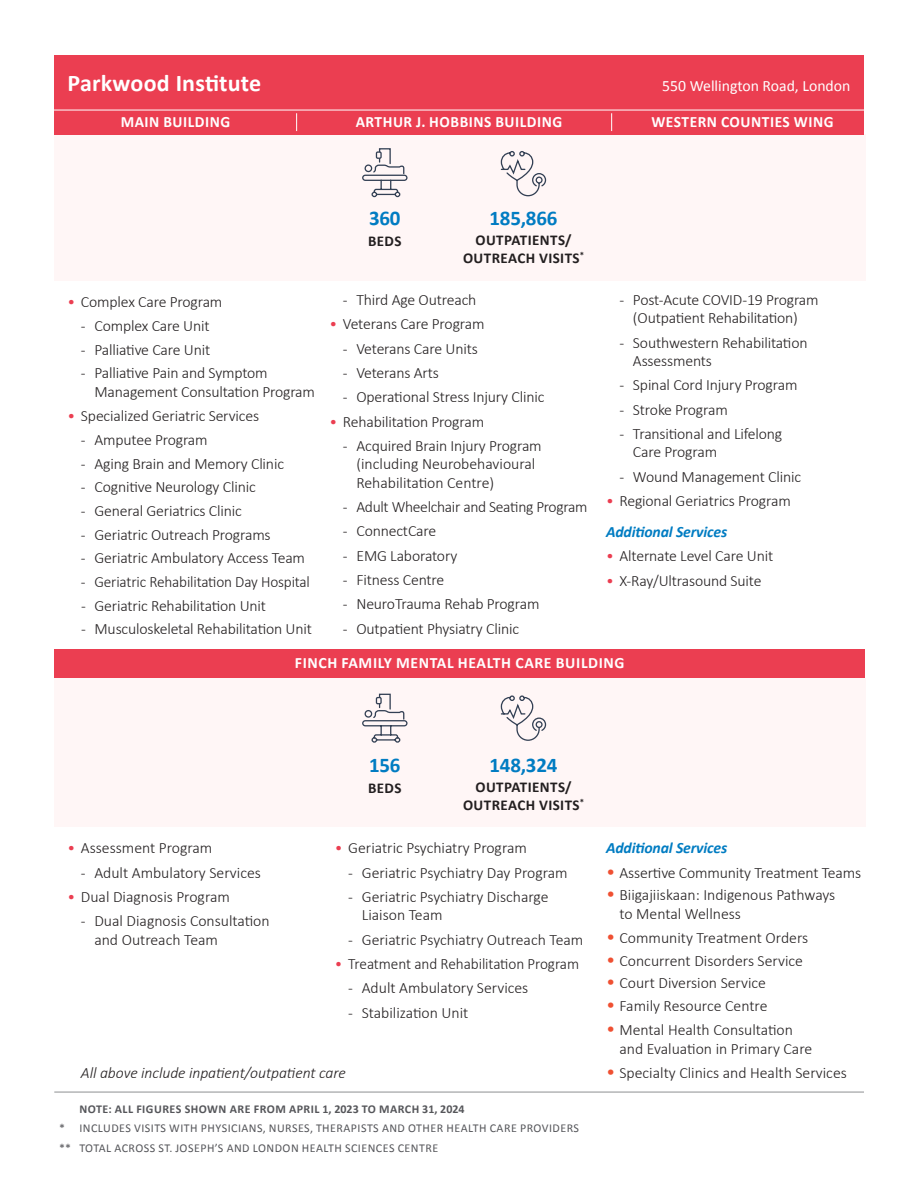
<style>
.page{position:relative;width:918px;height:1188px;background:#fff}
.page>*{position:absolute;margin:0;border:0;box-sizing:border-box;transform-origin:0 0}
.t1{font:700 24px "Calibri";letter-spacing:.005em;color:#fff}
.t2{font:700 21px "Calibri";letter-spacing:-.01em;color:#007cc2}
.t3{font:300 15.75px/18.5px "Calibri";letter-spacing:-.01em;color:#231f20}
.t4{font:700 15.75px "Calibri";letter-spacing:.035em;color:#fff}
.t5{font:italic 300 15.75px "Calibri";color:#231f20}
.t6{font:italic 700 15.75px "Calibri";color:#007cc2}
.t7{font:15.75px "Calibri";color:#fff}
.t8{font:700 15px/18px "Calibri";letter-spacing:.03em;color:#231f20;text-align:center}
.t9{font:12px "Calibri";letter-spacing:.04em;color:#55565a}
.t10{font:700 12px "Calibri";letter-spacing:.04em;color:#55565a}
.s1{color:#eb3e51}
.s2{font-size:18.75px;color:#ef5032}
</style>
<div class="page">
<hr style="left:54px;top:1092px;width:810px;height:1px;background:#8d8f92">
<div style="left:54px;top:134px;width:811px;height:146px;background:#fff6f6"></div>
<div style="left:54px;top:56px;width:810px;height:54px;background:#eb3e51"></div>
<svg style="left:362px;top:148px;width:46px;height:50px"></svg>
<svg style="left:500px;top:151px;width:47px;height:46px"></svg>
<div style="left:54px;top:110px;width:810px;height:24px;background:#eb3e51"></div>
<svg style="left:296px;top:113px;width:1px;height:18px"></svg>
<svg style="left:611px;top:113px;width:1px;height:18px"></svg>
<div style="left:54px;top:678px;width:811px;height:148px;background:#fff6f6"></div>
<div style="left:54px;top:649px;width:811px;height:29px;background:#eb3e51"></div>
<svg style="left:362px;top:693px;width:46px;height:50px"></svg>
<svg style="left:500px;top:695px;width:47px;height:46px"></svg>
<div style="left:376px;top:697px;width:6px;height:7px;border:1px solid #334054"></div>
<div style="left:376px;top:151px;width:6px;height:8px;border:1px solid #334054"></div>
<hr style="left:54px;top:110px;width:811px;height:1px;background:#fff">
<h2 class="t1" style="left:68px;top:66px;width:195px">Parkwood Institute</h2>
<p class="t7" style="left:662px;top:75px;width:190px">550 Wellington Road, London</p>
<p class="t4" style="left:121px;top:110px;width:111px">MAIN BUILDING</p>
<p class="t4" style="left:356px;top:110px;width:208px">ARTHUR J. HOBBINS BUILDING</p>
<p class="t4" style="left:651px;top:110px;width:184px">WESTERN COUNTIES WING</p>
<p class="t3" style="left:68px;top:292px;width:156px"><span class="s1">•</span> Complex Care Program</p>
<p class="t3" style="left:81px;top:316px;width:130px">- Complex Care Unit</p>
<p class="t3" style="left:81px;top:340px;width:131px">- Palliative Care Unit</p>
<p class="t3" style="left:94px;top:364px;width:222px;text-indent:-13px">- Palliative Pain and Symptom<br>Management Consultation Program</p>
<p class="t3" style="left:68px;top:406px;width:193px"><span class="s1">•</span> Specialized Geriatric Services</p>
<p class="t3" style="left:81px;top:430px;width:128px">- Amputee Program</p>
<p class="t3" style="left:81px;top:454px;width:205px">- Aging Brain and Memory Clinic</p>
<p class="t3" style="left:81px;top:478px;width:176px">- Cognitive Neurology Clinic</p>
<p class="t3" style="left:81px;top:501px;width:162px">- General Geriatrics Clinic</p>
<p class="t3" style="left:81px;top:525px;width:191px">- Geriatric Outreach Programs</p>
<p class="t3" style="left:81px;top:549px;width:226px">- Geriatric Ambulatory Access Team</p>
<p class="t3" style="left:81px;top:572px;width:231px">- Geriatric Rehabilitation Day Hospital</p>
<p class="t3" style="left:81px;top:596px;width:187px">- Geriatric Rehabilitation Unit</p>
<p class="t3" style="left:81px;top:620px;width:232px">- Musculoskeletal Rehabilitation Unit</p>
<p class="t2" style="left:369px;top:204px;width:33px">360</p>
<p class="t8" style="left:368px;top:232px;width:35px">BEDS</p>
<p class="t2" style="left:490px;top:204px;width:69px">185,866</p>
<p class="t8" style="left:463px;top:231px;width:123px">OUTPATIENTS/<br>OUTREACH VISITS<sup>*</sup></p>
<p class="t3" style="left:343px;top:290px;width:135px">- Third Age Outreach</p>
<p class="t3" style="left:329px;top:315px;width:157px"><span class="s1">•</span> Veterans Care Program</p>
<p class="t3" style="left:343px;top:339px;width:136px">- Veterans Care Units</p>
<p class="t3" style="left:343px;top:363px;width:98px">- Veterans Arts</p>
<p class="t3" style="left:343px;top:388px;width:203px">- Operational Stress Injury Clinic</p>
<p class="t3" style="left:329px;top:412px;width:156px"><span class="s1">•</span> Rehabilitation Program</p>
<p class="t3" style="left:356px;top:436px;width:187px;text-indent:-13px">- Acquired Brain Injury Program (including Neurobehavioural<br>Rehabilitation Centre)</p>
<p class="t3" style="left:343px;top:497px;width:246px">- Adult Wheelchair and Seating Program</p>
<p class="t3" style="left:343px;top:522px;width:95px">- ConnectCare</p>
<p class="t3" style="left:343px;top:546px;width:116px">- EMG Laboratory</p>
<p class="t3" style="left:343px;top:570px;width:103px">- Fitness Centre</p>
<p class="t3" style="left:343px;top:595px;width:198px">- NeuroTrauma Rehab Program</p>
<p class="t3" style="left:343px;top:619px;width:178px">- Outpatient Physiatry Clinic</p>
<p class="t3" style="left:619px;top:290px;width:201px;text-align:center">- Post-Acute COVID-19 Program (Outpatient Rehabilitation)</p>
<p class="t3" style="left:633px;top:333px;width:176px;text-indent:-13px">- Southwestern Rehabilitation<br>Assessments</p>
<p class="t3" style="left:619px;top:376px;width:179px">- Spinal Cord Injury Program</p>
<p class="t3" style="left:619px;top:400px;width:110px">- Stroke Program</p>
<p class="t3" style="left:633px;top:424px;width:151px;text-indent:-13px">- Transitional and Lifelong<br>Care Program</p>
<p class="t3" style="left:619px;top:467px;width:183px">- Wound Management Clinic</p>
<p class="t3" style="left:606px;top:491px;width:186px"><span class="s1">•</span> Regional Geriatrics Program</p>
<h3 class="t6" style="left:606px;top:521px;width:123px">Additional Services</h3>
<p class="t3" style="left:606px;top:547px;width:169px"><span class="s1">•</span> Alternate Level Care Unit</p>
<p class="t3" style="left:606px;top:571px;width:157px"><span class="s1">•</span> X-Ray/Ultrasound Suite</p>
<h3 class="t4" style="left:295px;top:652px;width:331px">FINCH FAMILY MENTAL HEALTH CARE BUILDING</h3>
<p class="t3" style="left:67px;top:839px;width:147px"><span class="s1">•</span> Assessment Program</p>
<p class="t3" style="left:81px;top:863px;width:182px">- Adult Ambulatory Services</p>
<p class="t3" style="left:67px;top:887px;width:164px"><span class="s1">•</span> Dual Diagnosis Program</p>
<p class="t3" style="left:94px;top:912px;width:177px;text-indent:-13px">- Dual Diagnosis Consultation and Outreach Team</p>
<p class="t2" style="left:369px;top:751px;width:33px">156</p>
<p class="t8" style="left:368px;top:779px;width:35px">BEDS</p>
<p class="t2" style="left:490px;top:751px;width:69px">148,324</p>
<p class="t8" style="left:463px;top:778px;width:123px">OUTPATIENTS/<br>OUTREACH VISITS<sup>*</sup></p>
<p class="t3" style="left:335px;top:839px;width:194px"><span class="s1">•</span> Geriatric Psychiatry Program</p>
<p class="t3" style="left:348px;top:863px;width:221px">- Geriatric Psychiatry Day Program</p>
<p class="t3" style="left:362px;top:887px;width:188px;text-indent:-13px">- Geriatric Psychiatry Discharge<br>Liaison Team</p>
<p class="t3" style="left:348px;top:930px;width:237px">- Geriatric Psychiatry Outreach Team</p>
<p class="t3" style="left:335px;top:954px;width:246px"><span class="s1">•</span> Treatment and Rehabilitation Program</p>
<p class="t3" style="left:348px;top:979px;width:182px">- Adult Ambulatory Services</p>
<p class="t3" style="left:348px;top:1003px;width:122px">- Stabilization Unit</p>
<h4 class="t6" style="left:606px;top:837px;width:123px">Additional Services</h4>
<p class="t3" style="left:606px;top:863px;width:257px"><span class="s2">•</span> Assertive Community Treatment Teams</p>
<p class="t3" style="left:619px;top:886px;width:217px;text-indent:-13px"><span class="s2">•</span> Biigajiiskaan: Indigenous Pathways to Mental Wellness</p>
<p class="t3" style="left:606px;top:928px;width:204px"><span class="s2">•</span> Community Treatment Orders</p>
<p class="t3" style="left:606px;top:951px;width:199px"><span class="s2">•</span> Concurrent Disorders Service</p>
<p class="t3" style="left:606px;top:974px;width:162px"><span class="s2">•</span> Court Diversion Service</p>
<p class="t3" style="left:606px;top:997px;width:163px"><span class="s2">•</span> Family Resource Centre</p>
<p class="t3" style="left:619px;top:1021px;width:194px;text-indent:-13px"><span class="s2">•</span> Mental Health Consultation and Evaluation in Primary Care</p>
<p class="t5" style="left:81px;top:1063px;width:267px">All above include inpatient/outpatient care</p>
<p class="t3" style="left:606px;top:1064px;width:242px"><span class="s2">•</span> Specialty Clinics and Health Services</p>
<p class="t10" style="left:79px;top:1100px;width:387px">NOTE: ALL FIGURES SHOWN ARE FROM APRIL 1, 2023 TO MARCH 31, 2024</p>
<p class="t9" style="left:59px;top:1120px;width:522px">* INCLUDES VISITS WITH PHYSICIANS, NURSES, THERAPISTS AND OTHER HEALTH CARE PROVIDERS</p>
<p class="t9" style="left:59px;top:1140px;width:381px">** TOTAL ACROSS ST. JOSEPH’S AND LONDON HEALTH SCIENCES CENTRE</p>
</div>
